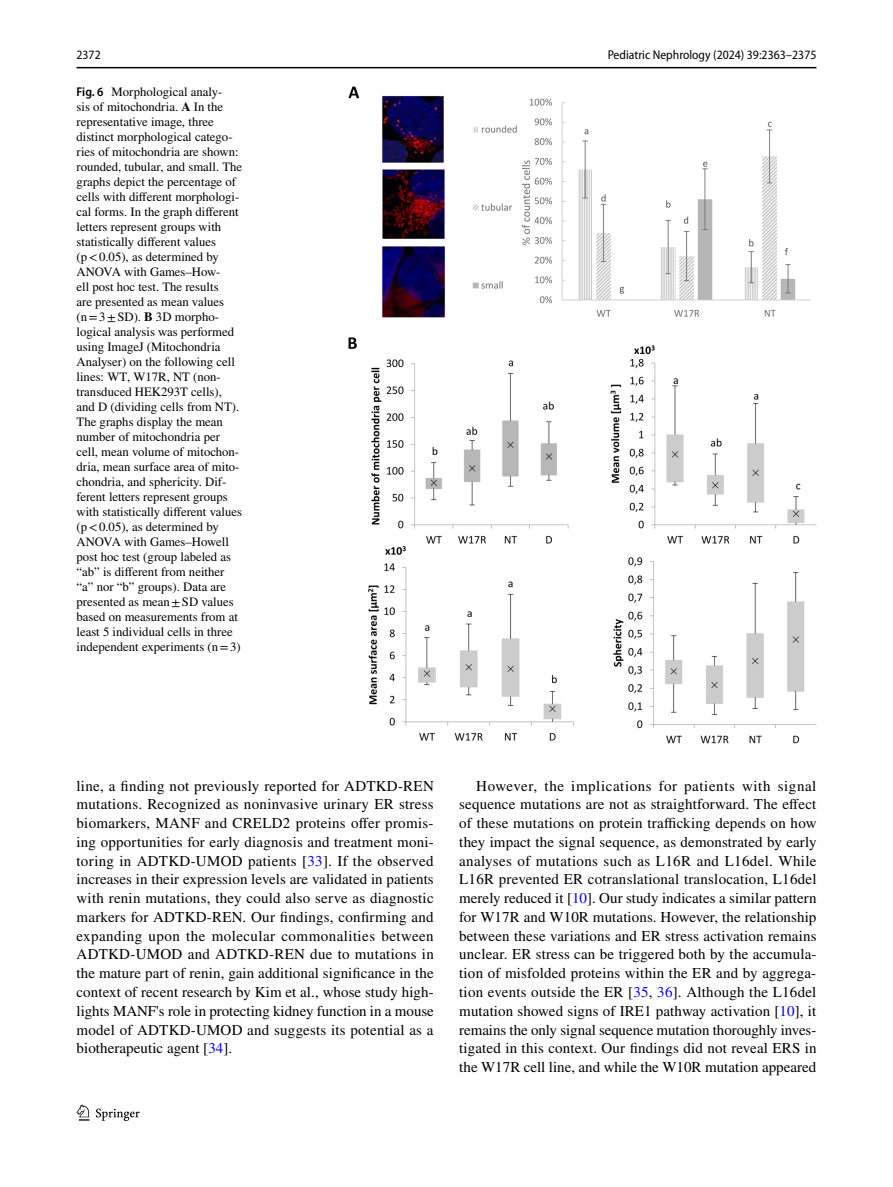
<style>
.page{position:relative;width:893px;height:1187px;background:#fff}
.page>*{position:absolute;margin:0;border:0;box-sizing:border-box;transform-origin:0 0}
.t1{font:15px/18.8px "STIX";letter-spacing:.005em;color:#000;text-align:justify}
.t2{font:12.75px/15px "STIX";color:#000}
.t3{font:semi-condensed 12.75px "Myriad Pro";color:#000}
.s1{font-family:"Myriad Pro";font-weight:600;font-stretch:semi-condensed}
.s2{font-weight:700}
.s3{color:#00f}
</style>
<div class="page">
<hr style="left:77px;top:67px;width:739px;height:1px;background:#000">
<svg style="left:77px;top:1104px;width:12px;height:16px"></svg>
<svg style="left:96px;top:1108px;width:44px;height:12px"></svg>
<img style="left:349px;top:87px;width:467px;height:656px">
<p class="t3" style="left:77px;top:48px;width:26px">2372</p>
<p class="t3" style="left:608px;top:48px;width:210px">Pediatric Nephrology (2024) 39:2363–2375</p>
<p class="t2" style="left:77px;top:85px;width:167px"><span class="s1">Fig. 6</span> Morphological analy-<br>sis of mitochondria. <span class="s2">A</span> In the representative image, three distinct morphological catego&shy;ries of mitochondria are shown: rounded, tubular, and small. The graphs depict the percentage of cells with different morphologi&shy;cal forms. In the graph different letters represent groups with statistically different values (p&lt;0.05), as determined by<br>ANOVA with Games–How-<br>ell post hoc test. The results<br>are presented as mean values (n=3±SD). <span class="s2">B</span> 3D morpho&shy;logical analysis was performed using ImageJ (Mitochondria<br>Analyser) on the following cell lines: WT, W17R, NT (non&shy;transduced HEK293T cells), and D (dividing cells from NT).<br>The graphs display the mean number of mitochondria per cell, mean volume of mitochon&shy;dria, mean surface area of mito&shy;chondria, and sphericity. Dif&shy;ferent letters represent groups with statistically different values (p&lt;0.05), as determined by<br>ANOVA with Games–Howell post hoc test (group labeled as “ab” is different from neither “a” nor “b” groups). Data are presented as mean±SD values based on measurements from at least 5 individual cells in three independent experiments (n=3)</p>
<p class="t1" style="left:77px;top:777px;width:359px">line, a finding not previously reported for ADTKD-REN mutations. Recognized as noninvasive urinary ER stress biomarkers, MANF and CRELD2 proteins offer promis&shy;ing opportunities for early diagnosis and treatment moni&shy;toring in ADTKD-UMOD patients [<span class="s3">33</span>]. If the observed increases in their expression levels are validated in patients with renin mutations, they could also serve as diagnostic markers for ADTKD-REN. Our findings, confirming and expanding upon the molecular commonalities between ADTKD-UMOD and ADTKD-REN due to mutations in the mature part of renin, gain additional significance in the context of recent research by Kim et al., whose study high&shy;lights MANF's role in protecting kidney function in a mouse model of ADTKD-UMOD and suggests its potential as a biotherapeutic agent [<span class="s3">34</span>].</p>
<p class="t1" style="left:459px;top:777px;width:359px;text-indent:17px">However, the implications for patients with signal sequence mutations are not as straightforward. The effect of these mutations on protein trafficking depends on how they impact the signal sequence, as demonstrated by early analyses of mutations such as L16R and L16del. While L16R prevented ER cotranslational translocation, L16del merely reduced it [<span class="s3">10</span>]. Our study indicates a similar pattern for W17R and W10R mutations. However, the relationship between these variations and ER stress activation remains unclear. ER stress can be triggered both by the accumula&shy;tion of misfolded proteins within the ER and by aggrega&shy;tion events outside the ER [<span class="s3">35</span>, <span class="s3">36</span>]. Although the L16del mutation showed signs of IRE1 pathway activation [<span class="s3">10</span>], it remains the only signal sequence mutation thoroughly inves&shy;tigated in this context. Our findings did not reveal ERS in the W17R cell line, and while the W10R mutation appeared</p>
</div>
